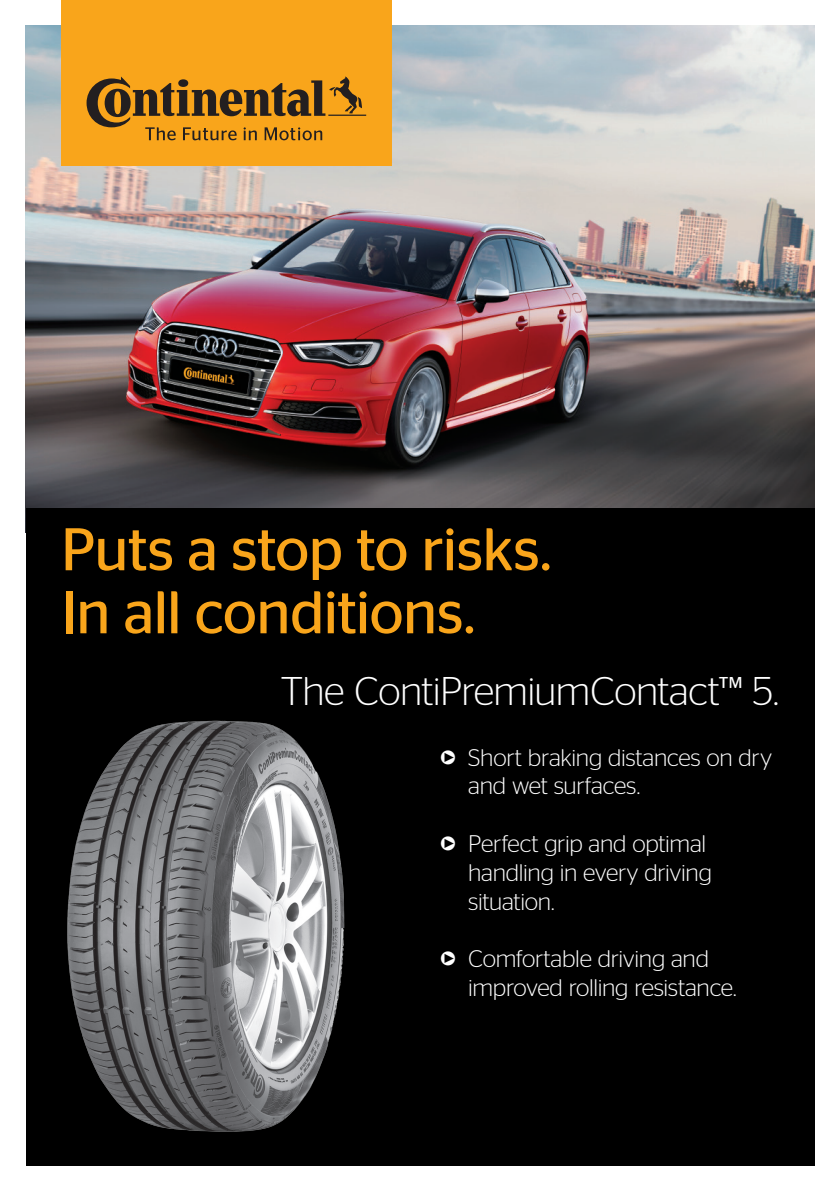
<style>
.page{position:relative;width:840px;height:1191px;background:#fff}
.page>*{position:absolute;margin:0;border:0;box-sizing:border-box;transform-origin:0 0}
.Title_Headline{font:60px "Continental Stag Sans";letter-spacing:-.015em;color:#f9a51b}
.Title_Subline{font:300 40px "Continental Stag Sans";letter-spacing:-.01em;color:#fff}
.Title_Bullets{font:300 24px/28.8px "Continental Stag Sans";letter-spacing:-.015em;color:#fff}
</style>
<div class="page">
<img style="left:26px;top:25px;width:788px;height:482px">
<div style="left:61px;top:0;width:330px;height:166px;background:#f9a51b"></div>
<svg style="left:86px;top:77px;width:280px;height:63px"></svg>
<div style="left:26px;top:507px;width:788px;height:658px;background:#000"></div>
<img style="left:67px;top:720px;width:278px;height:412px">
<p class="Title_Headline" style="left:61px;top:515px;width:492px">Puts a stop to risks.</p>
<p class="Title_Headline" style="left:61px;top:578px;width:415px">In all conditions.</p>
<p class="Title_Subline" style="left:280px;top:669px;width:499px">The ContiPremiumContact™ 5.</p>
<p class="Title_Bullets" style="left:468px;top:742px;width:305px">Short braking distances on dry</p>
<p class="Title_Bullets" style="left:468px;top:771px;width:173px">and wet surfaces.</p>
<p class="Title_Bullets" style="left:468px;top:829px;width:245px">Perfect grip and optimal handling in every driving situation.</p>
<p class="Title_Bullets" style="left:468px;top:944px;width:270px">Comfortable driving and improved rolling resistance.</p>
</div>
